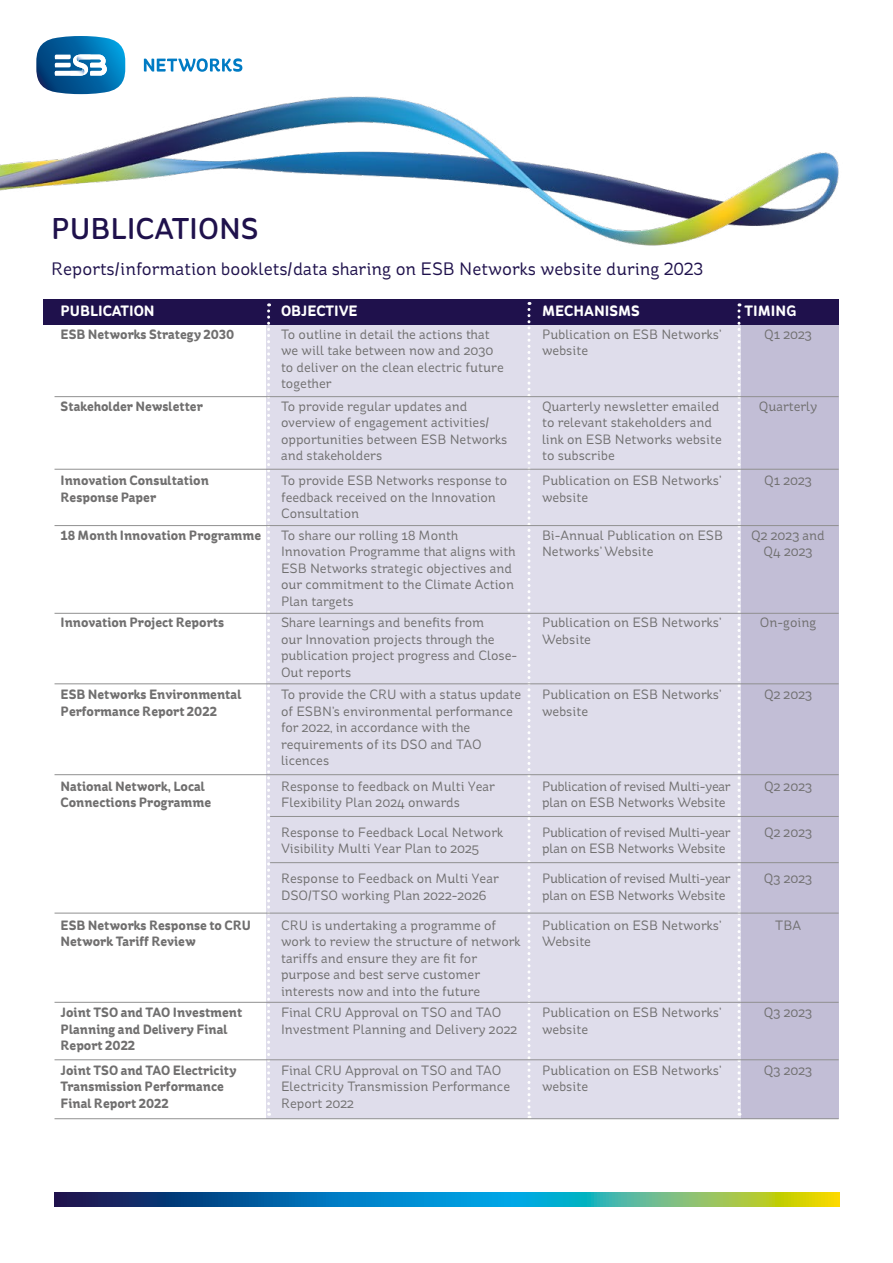
<style>
.page{position:relative;width:893px;height:1263px;background:#fff}
.page>*{position:absolute;margin:0;border:0;box-sizing:border-box;transform-origin:0 0}
.Body_text_9_5{font:500 30px "St Ryde";color:#1f114c}
.Body_text_9_5-2{font:18px "St Ryde";color:#1f114c}
.t1{font:700 15px "St Ryde";color:#fff}
.t2{font:13.5px/16.5px "St Ryde";color:#706f6f}
.t3{font:700 13.5px/16.5px "St Ryde";color:#706f6f}
.t4{font:13.5px/16.5px "St Ryde";letter-spacing:-.025em;color:#706f6f}
</style>
<div class="page">
<svg style="left:54px;top:1192px;width:785px;height:14px;background:#338890"></svg>
<div style="left:267px;top:314px;width:572px;height:804px;background:#dfddeb"></div>
<div style="left:741px;top:314px;width:97px;height:805px;background:#c2bed6"></div>
<div style="left:43px;top:299px;width:796px;height:25px;background:#1f114c"></div>
<svg style="left:527px;top:302px;width:3px;height:816px"></svg>
<svg style="left:737px;top:303px;width:3px;height:813px"></svg>
<svg style="left:267px;top:303px;width:3px;height:813px"></svg>
<hr style="left:55px;top:396px;width:784px;height:1px;background:#909090">
<hr style="left:55px;top:469px;width:784px;height:1px;background:#909090">
<hr style="left:55px;top:525px;width:784px;height:1px;background:#909090">
<hr style="left:55px;top:613px;width:784px;height:1px;background:#909090">
<hr style="left:55px;top:683px;width:784px;height:1px;background:#909090">
<hr style="left:55px;top:774px;width:784px;height:1px;background:#909090">
<hr style="left:270px;top:816px;width:569px;height:1px;background:#909090">
<hr style="left:270px;top:862px;width:569px;height:1px;background:#909090">
<hr style="left:55px;top:913px;width:784px;height:1px;background:#909090">
<hr style="left:55px;top:1002px;width:784px;height:1px;background:#909090">
<hr style="left:55px;top:1059px;width:784px;height:1px;background:#909090">
<hr style="left:55px;top:1118px;width:784px;height:1px;background:#909090">
<svg style="left:36px;top:36px;width:89px;height:43px"></svg>
<img style="left:70px;top:68px;width:15px;height:8px">
<svg style="left:144px;top:58px;width:98px;height:14px"></svg>
<img style="left:0;top:79px;width:839px;height:167px">
<p class="Body_text_9_5" style="left:51px;top:210px;width:209px">PUBLICATIONS</p>
<p class="Body_text_9_5-2" style="left:51px;top:258px;width:653px">Reports/information booklets/data sharing on ESB Networks website during 2023</p>
<p class="t1" style="left:61px;top:302px;width:96px">PUBLICATION</p>
<p class="t1" style="left:281px;top:302px;width:78px">OBJECTIVE</p>
<p class="t1" style="left:542px;top:302px;width:99px">MECHANISMS</p>
<p class="t1" style="left:745px;top:302px;width:53px">TIMING</p>
<p class="t3" style="left:61px;top:326px;width:175px">ESB Networks Strategy 2030</p>
<p class="t2" style="left:281px;top:326px;width:224px">To outline in detail the actions that we will take between now and 2030 to deliver on the clean electric future together</p>
<p class="t2" style="left:542px;top:326px;width:181px">Publication on ESB Networks’ website</p>
<p class="t2" style="left:764px;top:326px;width:49px">Q1 2023</p>
<p class="t3" style="left:61px;top:398px;width:144px">Stakeholder Newsletter</p>
<p class="t2" style="left:281px;top:398px;width:228px">To provide regular updates and overview of engagement activities/ opportunities between ESB Networks and stakeholders</p>
<p class="t2" style="left:542px;top:398px;width:181px">Quarterly newsletter emailed to relevant stakeholders and link on ESB Networks website to subscribe</p>
<p class="t2" style="left:759px;top:398px;width:60px">Quarterly</p>
<p class="t3" style="left:61px;top:473px;width:150px">Innovation Consultation<br>Response Paper</p>
<p class="t2" style="left:281px;top:472px;width:228px">To provide ESB Networks response to feedback received on the Innovation<br>Consultation</p>
<p class="t2" style="left:542px;top:472px;width:181px">Publication on ESB Networks’ website</p>
<p class="t2" style="left:764px;top:472px;width:49px">Q1 2023</p>
<p class="t3" style="left:61px;top:527px;width:202px">18 Month Innovation Programme</p>
<p class="t2" style="left:281px;top:527px;width:236px">To share our rolling 18 Month<br>Innovation Programme that aligns with<br>ESB Networks strategic objectives and our commitment to the Climate Action<br>Plan targets</p>
<p class="t2" style="left:542px;top:527px;width:183px">Bi-Annual Publication on ESB<br>Networks’ Website</p>
<p class="t2" style="left:751px;top:527px;width:75px;text-align:center">Q2 2023 and<br>Q4 2023</p>
<p class="t3" style="left:61px;top:615px;width:165px">Innovation Project Reports</p>
<p class="t2" style="left:281px;top:614px;width:238px">Share learnings and benefits from<br>our Innovation projects through the publication project progress and Close-<br>Out reports</p>
<p class="t2" style="left:542px;top:614px;width:181px">Publication on ESB Networks’<br>Website</p>
<p class="t2" style="left:760px;top:614px;width:58px">On-going</p>
<p class="t3" style="left:61px;top:687px;width:182px">ESB Networks Environmental<br>Performance Report 2022</p>
<p class="t2" style="left:281px;top:686px;width:242px">To provide the CRU with a status update of ESBN’s environmental performance for 2022, in accordance with the requirements of its DSO and TAO licences</p>
<p class="t2" style="left:542px;top:686px;width:181px">Publication on ESB Networks’ website</p>
<p class="t2" style="left:764px;top:686px;width:50px">Q2 2023</p>
<p class="t3" style="left:61px;top:778px;width:152px">National Network, Local<br>Connections Programme</p>
<p class="t2" style="left:281px;top:778px;width:216px">Response to feedback on Multi Year<br>Flexibility Plan 2024 onwards</p>
<p class="t4" style="left:542px;top:778px;width:190px">Publication of revised Multi-year plan on ESB Networks Website</p>
<p class="t2" style="left:764px;top:778px;width:50px">Q2 2023</p>
<p class="t2" style="left:281px;top:824px;width:224px">Response to Feedback Local Network<br>Visibility Multi Year Plan to 2025</p>
<p class="t4" style="left:542px;top:824px;width:190px">Publication of revised Multi-year plan on ESB Networks Website</p>
<p class="t2" style="left:764px;top:824px;width:50px">Q2 2023</p>
<p class="t2" style="left:281px;top:870px;width:219px">Response to Feedback on Multi Year<br>DSO/TSO working Plan 2022-2026</p>
<p class="t4" style="left:542px;top:870px;width:190px">Publication of revised Multi-year plan on ESB Networks Website</p>
<p class="t2" style="left:764px;top:870px;width:50px">Q3 2023</p>
<p class="t3" style="left:61px;top:917px;width:192px">ESB Networks Response to CRU<br>Network Tariff Review</p>
<p class="t2" style="left:281px;top:917px;width:241px">CRU is undertaking a programme of work to review the structure of network tariffs and ensure they are fit for purpose and best serve customer interests now and into the future</p>
<p class="t2" style="left:542px;top:917px;width:181px">Publication on ESB Networks’<br>Website</p>
<p class="t2" style="left:775px;top:917px;width:27px">TBA</p>
<p class="t3" style="left:61px;top:1005px;width:183px">Joint TSO and TAO Investment<br>Planning and Delivery Final<br>Report 2022</p>
<p class="t2" style="left:281px;top:1004px;width:238px">Final CRU Approval on TSO and TAO<br>Investment Planning and Delivery 2022</p>
<p class="t2" style="left:542px;top:1004px;width:181px">Publication on ESB Networks’ website</p>
<p class="t2" style="left:764px;top:1004px;width:50px">Q3 2023</p>
<p class="t3" style="left:61px;top:1062px;width:178px">Joint TSO and TAO Electricity<br>Transmission Performance<br>Final Report 2022</p>
<p class="t2" style="left:281px;top:1062px;width:231px">Final CRU Approval on TSO and TAO<br>Electricity Transmission Performance<br>Report 2022</p>
<p class="t2" style="left:542px;top:1062px;width:181px">Publication on ESB Networks’ website</p>
<p class="t2" style="left:764px;top:1062px;width:50px">Q3 2023</p>
</div>
